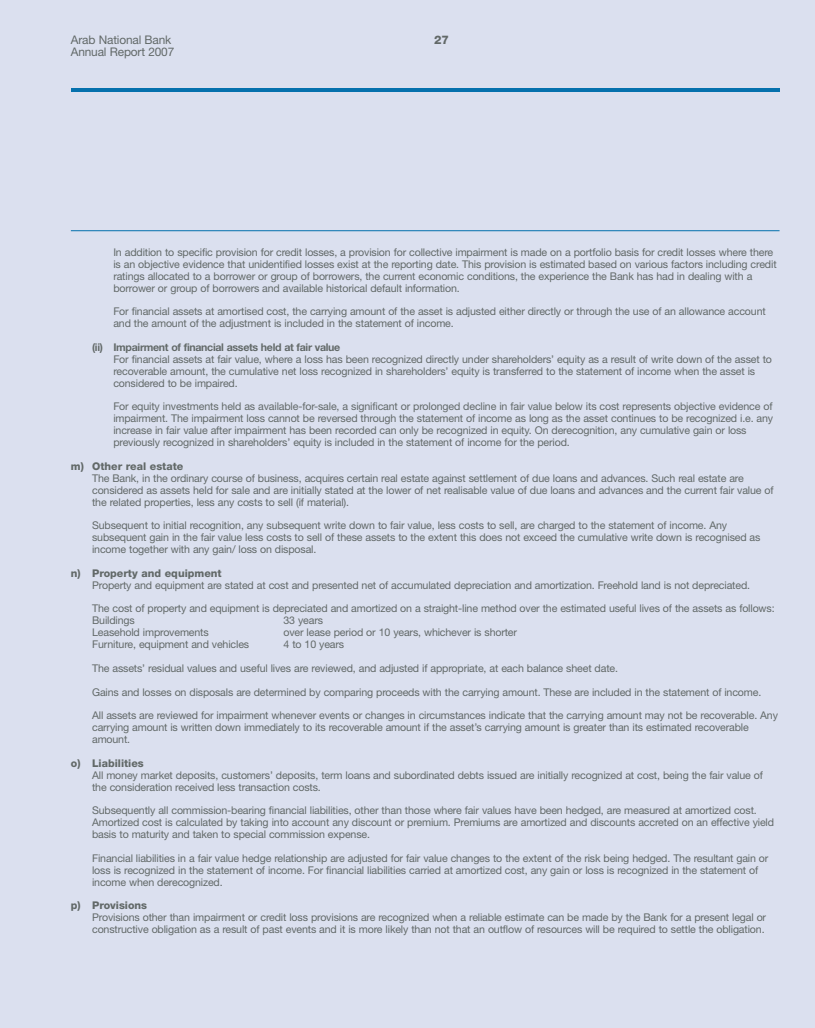
<style>
.page{position:relative;width:815px;height:1028px;background:#fff}
.page>*{position:absolute;margin:0;border:0;box-sizing:border-box;transform-origin:0 0}
.t1{font:11.88px "Helvetica Neue";letter-spacing:-.015em;color:#626968}
.t2{font:800 11.88px "Helvetica Neue";color:#626968}
.t3{font:10.62px/11.9px "Helvetica Neue";letter-spacing:-.015em;color:#626968}
.t4{font:800 10.62px "Helvetica Neue";color:#626968}
.t5{font:700 10.62px "Helvetica Neue";letter-spacing:-.03em;color:#626968}
</style>
<div class="page">
<div style="left:0;top:0;width:815px;height:1027px;background:#dbe0ef"></div>
<hr style="left:71px;top:89px;width:709px;height:3px;background:#0571ad">
<hr style="left:71px;top:230px;width:709px;height:1px;background:#0571ad">
<p class="t1" style="left:71px;top:35px;width:102px">Arab National Bank</p>
<p class="t2" style="left:434px;top:35px;width:16px">27</p>
<p class="t1" style="left:71px;top:47px;width:105px">Annual Report 2007</p>
<p class="t3" style="left:113px;top:247px;width:665px">In addition to specific provision for credit losses, a provision for collective impairment is made on a portfolio basis for credit losses where there is an objective evidence that unidentified losses exist at the reporting date. This provision is estimated based on various factors including credit ratings allocated to a borrower or group of borrowers, the current economic conditions, the experience the Bank has had in dealing with a borrower or group of borrowers and available historical default information.</p>
<p class="t3" style="left:113px;top:307px;width:654px">For financial assets at amortised cost, the carrying amount of the asset is adjusted either directly or through the use of an allowance account and the amount of the adjustment is included in the statement of income.</p>
<p class="t5" style="left:92px;top:343px;width:250px">(ii) Impairment of financial assets held at fair value</p>
<p class="t3" style="left:113px;top:354px;width:660px">For financial assets at fair value, where a loss has been recognized directly under shareholders’ equity as a result of write down of the asset to recoverable amount, the cumulative net loss recognized in shareholders’ equity is transferred to the statement of income when the asset is considered to be impaired.</p>
<p class="t3" style="left:113px;top:402px;width:661px">For equity investments held as available-for-sale, a significant or prolonged decline in fair value below its cost represents objective evidence of impairment. The impairment loss cannot be reversed through the statement of income as long as the asset continues to be recognized i.e. any increase in fair value after impairment has been recorded can only be recognized in equity. On derecognition, any cumulative gain or loss previously recognized in shareholders’ equity is included in the statement of income for the period.</p>
<p class="t4" style="left:71px;top:462px;width:114px">m) Other real estate</p>
<p class="t3" style="left:92px;top:473px;width:683px">The Bank, in the ordinary course of business, acquires certain real estate against settlement of due loans and advances. Such real estate are considered as assets held for sale and are initially stated at the lower of net realisable value of due loans and advances and the current fair value of the related properties, less any costs to sell (if material).</p>
<p class="t3" style="left:92px;top:520px;width:670px">Subsequent to initial recognition, any subsequent write down to fair value, less costs to sell, are charged to the statement of income. Any subsequent gain in the fair value less costs to sell of these assets to the extent this does not exceed the cumulative write down is recognised as income together with any gain/ loss on disposal.</p>
<p class="t4" style="left:71px;top:569px;width:152px">n) Property and equipment</p>
<p class="t3" style="left:92px;top:580px;width:659px">Property and equipment are stated at cost and presented net of accumulated depreciation and amortization. Freehold land is not depreciated.</p>
<p class="t3" style="left:92px;top:603px;width:684px">The cost of property and equipment is depreciated and amortized on a straight-line method over the estimated useful lives of the assets as follows:<br>Buildings</p>
<p class="t3" style="left:283px;top:615px;width:41px">33 years</p>
<p class="t3" style="left:92px;top:627px;width:118px">Leasehold improvements</p>
<p class="t3" style="left:283px;top:627px;width:235px">over lease period or 10 years, whichever is shorter</p>
<p class="t3" style="left:92px;top:639px;width:159px">Furniture, equipment and vehicles</p>
<p class="t3" style="left:283px;top:639px;width:62px">4 to 10 years</p>
<p class="t3" style="left:92px;top:663px;width:527px">The assets’ residual values and useful lives are reviewed, and adjusted if appropriate, at each balance sheet date.</p>
<p class="t3" style="left:92px;top:687px;width:671px">Gains and losses on disposals are determined by comparing proceeds with the carrying amount. These are included in the statement of income.</p>
<p class="t3" style="left:92px;top:710px;width:687px">All assets are reviewed for impairment whenever events or changes in circumstances indicate that the carrying amount may not be recoverable. Any carrying amount is written down immediately to its recoverable amount if the asset’s carrying amount is greater than its estimated recoverable amount.</p>
<p class="t4" style="left:71px;top:759px;width:74px">o) Liabilities</p>
<p class="t3" style="left:92px;top:770px;width:672px">All money market deposits, customers’ deposits, term loans and subordinated debts issued are initially recognized at cost, being the fair value of the consideration received less transaction costs.</p>
<p class="t3" style="left:92px;top:805px;width:684px">Subsequently all commission-bearing financial liabilities, other than those where fair values have been hedged, are measured at amortized cost.<br>Amortized cost is calculated by taking into account any discount or premium. Premiums are amortized and discounts accreted on an effective yield basis to maturity and taken to special commission expense.</p>
<p class="t3" style="left:92px;top:853px;width:678px">Financial liabilities in a fair value hedge relationship are adjusted for fair value changes to the extent of the risk being hedged. The resultant gain or loss is recognized in the statement of income. For financial liabilities carried at amortized cost, any gain or loss is recognized in the statement of income when derecognized.</p>
<p class="t4" style="left:71px;top:901px;width:78px">p) Provisions</p>
<p class="t3" style="left:92px;top:912px;width:676px">Provisions other than impairment or credit loss provisions are recognized when a reliable estimate can be made by the Bank for a present legal or constructive obligation as a result of past events and it is more likely than not that an outflow of resources will be required to settle the obligation.</p>
</div>
